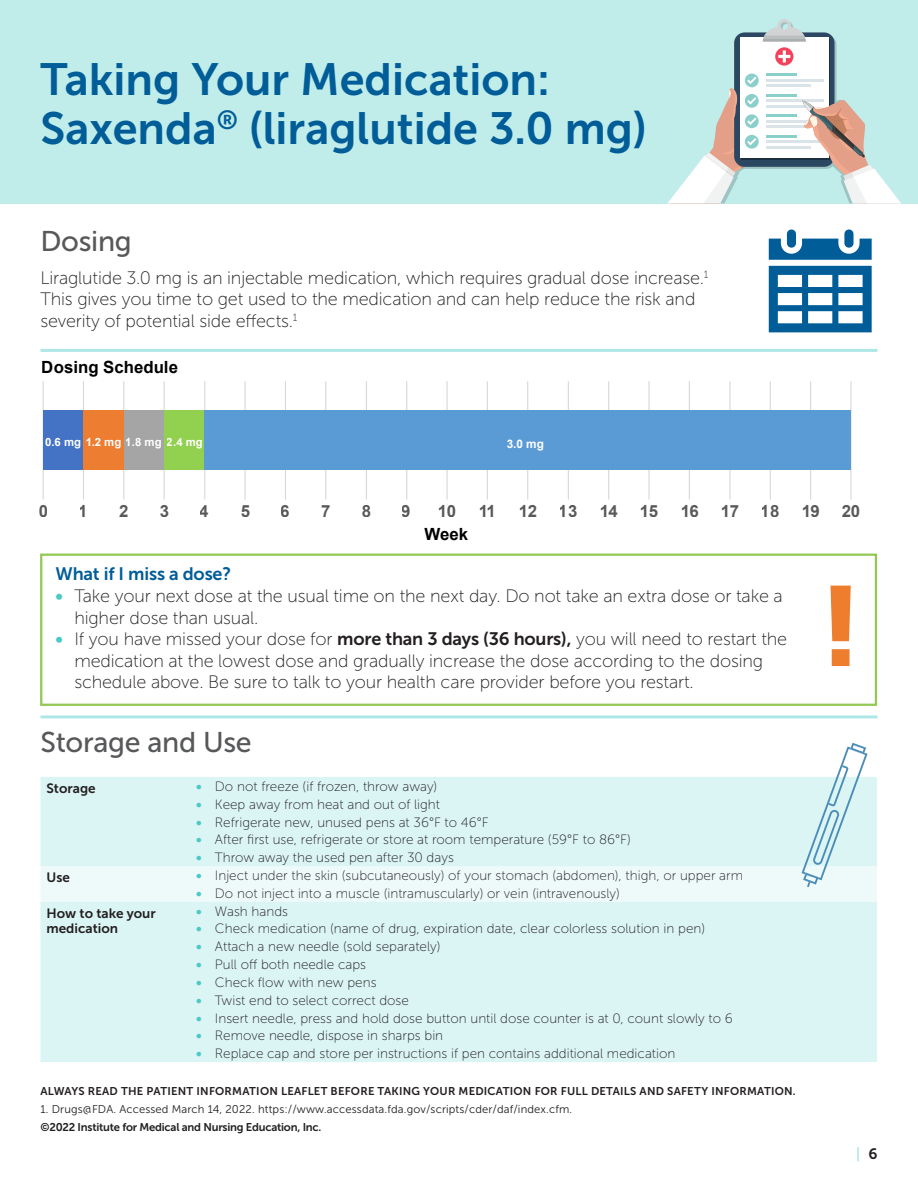
<style>
.page{position:relative;width:918px;height:1188px;background:#fff}
.page>*{position:absolute;margin:0;border:0;box-sizing:border-box;transform-origin:0 0}
.t1{font:112.5px "Museo Sans 900";color:#ee7d2d}
.t2{font:45px/49.5px "Museo Sans 700";color:#005d98}
.t3{font:28.5px "Museo Sans 500";letter-spacing:-.01em;color:#57585a}
.t4{font:18px/21.6px "Museo Sans 100";letter-spacing:-.01em;color:#231f20}
.Sub_Head{font:18px "Museo Sans 700";letter-spacing:-.01em;color:#005d98}
.t5{font:700 16.8px "Arial";color:#595959}
.t6{font:700 16.8px "Arial";color:#000}
.t7{font:15px "Museo Sans 100";color:#4cc9c5}
.t8{font:13.5px "Museo Sans 100";color:#231f20}
.Text_-_no_bullet{font:13.5px/15px "Museo Sans 700";color:#231f20}
.t9{font:700 11.7px "Arial";color:#fff}
.t10{font:700 11.4px "Arial";color:#fff}
.t11{font:11.25px/18px "Museo Sans 300";letter-spacing:.01em;color:#231f20}
.t12{font:11.25px "Museo Sans 700";letter-spacing:.02em;color:#231f20}
.s1{font-family:"Museo Sans 700";color:#4cc9c5}
.s2{font-family:"Museo Sans 700"}
.s3{font-family:"Museo Sans 700";color:#231f20}
</style>
<div class="page">
<div style="left:0;top:0;width:918px;height:204px;background:#c0ecea"></div>
<svg style="left:667px;top:19px;width:234px;height:185px"></svg>
<div style="left:40px;top:902px;width:837px;height:160px;background:#dbf4f4"></div>
<div style="left:787px;top:229px;width:9px;height:19px;background:#005d98;border-radius:5px"></div>
<svg style="left:769px;top:266px;width:103px;height:66px"></svg>
<div style="left:844px;top:229px;width:10px;height:19px;background:#005d98;border-radius:5px"></div>
<svg style="left:769px;top:239px;width:103px;height:21px"></svg>
<hr style="left:40px;top:349px;width:838px;height:3px;background:#aee7e5">
<hr style="left:40px;top:715px;width:838px;height:3px;background:#aee7e5">
<div style="left:40px;top:554px;width:837px;height:152px;border:2px solid #92c953"></div>
<hr style="left:850px;top:381px;width:2px;height:119px;background:#d9d9d9">
<hr style="left:810px;top:381px;width:1px;height:119px;background:#d9d9d9">
<hr style="left:770px;top:381px;width:1px;height:119px;background:#d9d9d9">
<hr style="left:729px;top:381px;width:2px;height:119px;background:#d9d9d9">
<hr style="left:689px;top:381px;width:1px;height:119px;background:#d9d9d9">
<hr style="left:648px;top:381px;width:2px;height:119px;background:#d9d9d9">
<hr style="left:608px;top:381px;width:1px;height:119px;background:#d9d9d9">
<hr style="left:568px;top:381px;width:1px;height:119px;background:#d9d9d9">
<hr style="left:527px;top:381px;width:1px;height:119px;background:#d9d9d9">
<hr style="left:487px;top:381px;width:1px;height:119px;background:#d9d9d9">
<hr style="left:446px;top:381px;width:2px;height:119px;background:#d9d9d9">
<hr style="left:406px;top:381px;width:1px;height:119px;background:#d9d9d9">
<hr style="left:366px;top:381px;width:1px;height:119px;background:#d9d9d9">
<hr style="left:325px;top:381px;width:1px;height:119px;background:#d9d9d9">
<hr style="left:285px;top:381px;width:1px;height:119px;background:#d9d9d9">
<hr style="left:245px;top:381px;width:1px;height:119px;background:#d9d9d9">
<hr style="left:204px;top:381px;width:1px;height:119px;background:#d9d9d9">
<hr style="left:164px;top:381px;width:1px;height:119px;background:#d9d9d9">
<hr style="left:123px;top:381px;width:1px;height:119px;background:#d9d9d9">
<hr style="left:83px;top:381px;width:1px;height:119px;background:#d9d9d9">
<hr style="left:43px;top:381px;width:1px;height:119px;background:#d9d9d9">
<div style="left:43px;top:411px;width:40px;height:59px;background:#4472c4"></div>
<div style="left:83px;top:411px;width:41px;height:59px;background:#ed7d31"></div>
<div style="left:124px;top:411px;width:40px;height:59px;background:#a5a5a5"></div>
<div style="left:164px;top:411px;width:41px;height:59px;background:#92d050"></div>
<div style="left:205px;top:411px;width:646px;height:59px;background:#5b9bd5"></div>
<svg style="left:40px;top:743px;width:837px;height:159px"></svg>
<h2 class="t2" style="left:40px;top:54px;width:608px">Taking Your Medication:<br>Saxenda<sup>®</sup> (liraglutide 3.0 mg)</h2>
<p class="t3" style="left:40px;top:225px;width:93px">Dosing</p>
<p class="t4" style="left:40px;top:267px;width:670px">Liraglutide 3.0 mg is an injectable medication, which requires gradual dose increase.<sup>1<br></sup>This gives you time to get used to the medication and can help reduce the risk and severity of potential side effects.<sup>1</sup></p>
<p class="t6" style="left:42px;top:356px;width:138px">Dosing Schedule</p>
<p class="t10" style="left:45px;top:434px;width:159px">0.6 mg 1.2 mg 1.8 mg 2.4 mg</p>
<p class="t9" style="left:507px;top:436px;width:39px">3.0 mg</p>
<p class="t5" style="left:38px;top:500px;width:11px">0</p>
<p class="t5" style="left:79px;top:500px;width:11px">1</p>
<p class="t5" style="left:119px;top:500px;width:11px">2</p>
<p class="t5" style="left:160px;top:500px;width:11px">3</p>
<p class="t5" style="left:200px;top:500px;width:11px">4</p>
<p class="t5" style="left:240px;top:500px;width:11px">5</p>
<p class="t5" style="left:281px;top:500px;width:11px">6</p>
<p class="t5" style="left:321px;top:500px;width:11px">7</p>
<p class="t5" style="left:362px;top:500px;width:11px">8</p>
<p class="t5" style="left:402px;top:500px;width:11px">9</p>
<p class="t5" style="left:438px;top:500px;width:20px">10</p>
<p class="t5" style="left:478px;top:500px;width:19px">11</p>
<p class="t5" style="left:518px;top:500px;width:20px">12</p>
<p class="t5" style="left:559px;top:500px;width:20px">13</p>
<p class="t5" style="left:599px;top:500px;width:20px">14</p>
<p class="t5" style="left:640px;top:500px;width:20px">15</p>
<p class="t5" style="left:680px;top:500px;width:20px">16</p>
<p class="t5" style="left:720px;top:500px;width:20px">17</p>
<p class="t5" style="left:761px;top:500px;width:20px">18</p>
<p class="t5" style="left:801px;top:500px;width:20px">19</p>
<p class="t5" style="left:842px;top:500px;width:20px">20</p>
<p class="t6" style="left:425px;top:523px;width:45px">Week</p>
<p class="Sub_Head" style="left:56px;top:564px;width:177px">What if I miss a dose?</p>
<p class="t4" style="left:74px;top:585px;width:710px;text-indent:-19px"><span class="s1">•</span> Take your next dose at the usual time on the next day. Do not take an extra dose or take a higher dose than usual.</p>
<p class="t4" style="left:74px;top:629px;width:714px;text-indent:-19px"><span class="s1">•</span> If you have missed your dose for <span class="s2">more than 3 days (36 hours),</span> you will need to restart the medication at the lowest dose and gradually increase the dose according to the dosing schedule above. Be sure to talk to your health care provider before you restart.</p>
<p class="t3" style="left:40px;top:726px;width:213px">Storage and Use</p>
<p class="Text_-_no_bullet" style="left:46px;top:781px;width:51px">Storage</p>
<p class="t8" style="left:196px;top:779px;width:243px"><span class="s1">•</span> Do not freeze (if frozen, throw away)</p>
<p class="t8" style="left:196px;top:797px;width:246px"><span class="s1">•</span> Keep away from heat and out of light</p>
<p class="t8" style="left:196px;top:815px;width:294px"><span class="s1">•</span> Refrigerate new, unused pens at 36°F to 46°F</p>
<p class="t8" style="left:196px;top:833px;width:436px"><span class="s1">•</span> After first use, refrigerate or store at room temperature (59°F to 86°F)</p>
<p class="t8" style="left:196px;top:850px;width:259px"><span class="s1">•</span> Throw away the used pen after 30 days</p>
<p class="Text_-_no_bullet" style="left:46px;top:870px;width:25px">Use</p>
<p class="t8" style="left:196px;top:868px;width:549px"><span class="s1">•</span> Inject under the skin (subcutaneously) of your stomach (abdomen), thigh, or upper arm</p>
<p class="t8" style="left:196px;top:886px;width:425px"><span class="s1">•</span> Do not inject into a muscle (intramuscularly) or vein (intravenously)</p>
<p class="Text_-_no_bullet" style="left:46px;top:906px;width:111px">How to take your medication</p>
<p class="t8" style="left:196px;top:904px;width:94px"><span class="s1">•</span> Wash hands</p>
<p class="t8" style="left:196px;top:922px;width:511px"><span class="s1">•</span> Check medication (name of drug, expiration date, clear colorless solution in pen)</p>
<p class="t8" style="left:196px;top:939px;width:246px"><span class="s1">•</span> Attach a new needle (sold separately)</p>
<p class="t8" style="left:196px;top:957px;width:172px"><span class="s1">•</span> Pull off both needle caps</p>
<p class="t8" style="left:196px;top:975px;width:182px"><span class="s1">•</span> Check flow with new pens</p>
<p class="t8" style="left:196px;top:993px;width:214px"><span class="s1">•</span> Twist end to select correct dose</p>
<p class="t8" style="left:196px;top:1011px;width:538px"><span class="s1">•</span> Insert needle, press and hold dose button until dose counter is at 0, count slowly to 6</p>
<p class="t8" style="left:196px;top:1029px;width:249px"><span class="s1">•</span> Remove needle, dispose in sharps bin</p>
<p class="t8" style="left:196px;top:1046px;width:481px"><span class="s1">•</span> Replace cap and store per instructions if pen contains additional medication</p>
<p class="t12" style="left:40px;top:1085px;width:757px">ALWAYS READ THE PATIENT INFORMATION LEAFLET BEFORE TAKING YOUR MEDICATION FOR FULL DETAILS AND SAFETY INFORMATION.</p>
<p class="t11" style="left:40px;top:1100px;width:533px">1. Drugs@FDA. Accessed March 14, 2022. https://www.accessdata.fda.gov/scripts/cder/daf/index.cfm. <span class="s2">©2022 Institute for Medical and Nursing Education, Inc.</span></p>
<p class="t1" style="left:820px;top:563px;width:43px">!</p>
<p class="t7" style="left:856px;top:1146px;width:23px">| <span class="s3">6</span></p>
</div>
